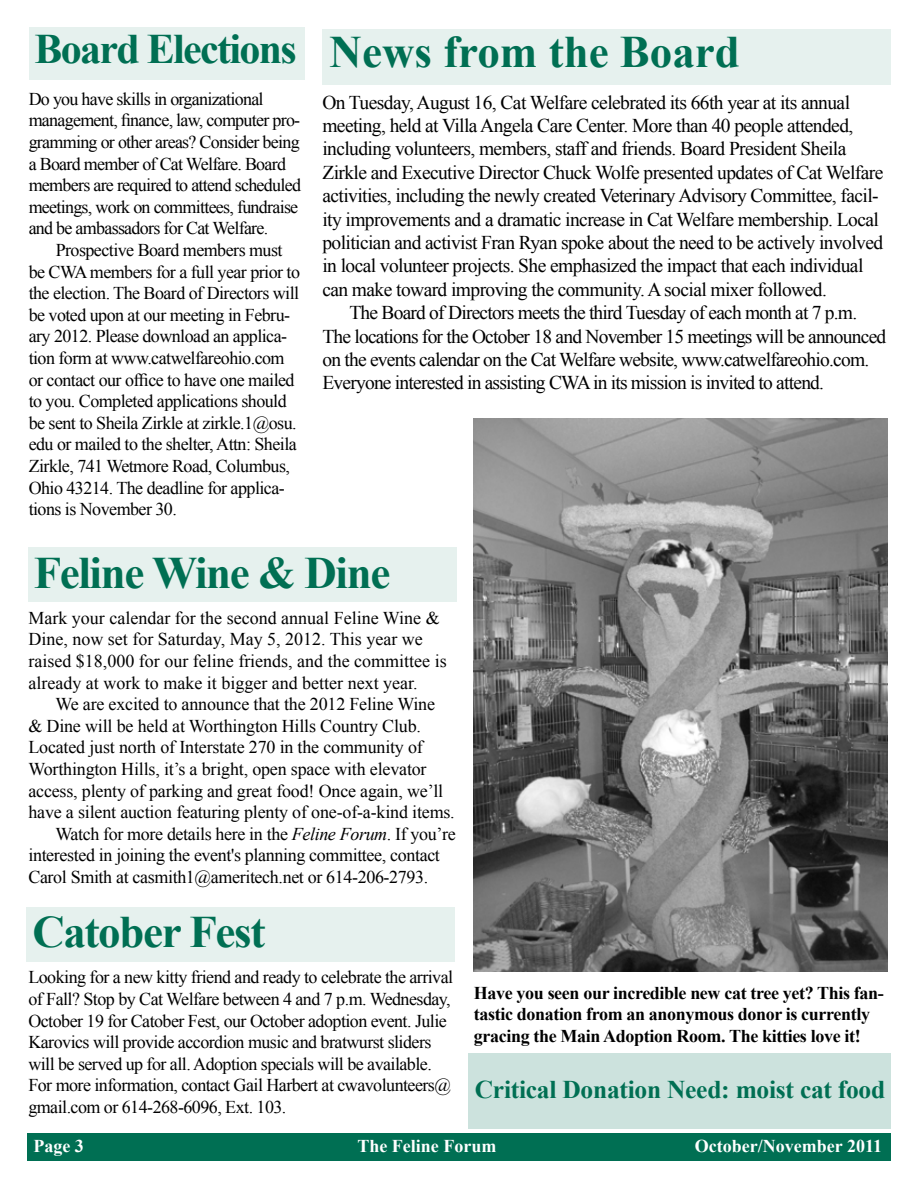
<style>
.page{position:relative;width:918px;height:1188px;background:#fff}
.page>*{position:absolute;margin:0;border:0;box-sizing:border-box;transform-origin:0 0}
.t1{font:700 45px "Times New Roman";letter-spacing:-.03em;color:#006f53}
.t2{font:700 45px "Times New Roman";color:#006f53}
.t3{font:700 42px "Times New Roman";letter-spacing:-.04em;color:#006f53}
.t4{font:700 25.5px "Times New Roman";letter-spacing:-.01em;color:#006f53}
.t5{font:19.5px/23.4px "Times New Roman";letter-spacing:-.03em;color:#000}
.t6{font:18px/21.6px "Times New Roman";letter-spacing:-.03em;color:#000}
.t7{font:18px "Times New Roman";letter-spacing:-.01em;color:#000}
.t8{font:18px/21.6px "Times New Roman";color:#000}
.t9{font:700 18px/21.6px "Times New Roman";letter-spacing:-.02em;color:#000}
.t10{font:700 18px "Times New Roman";color:#fff}
.s1{font-style:italic}
</style>
<div class="page">
<div style="left:27px;top:1133px;width:864px;height:28px;background:#006f53"></div>
<div style="left:322px;top:29px;width:569px;height:55px;background:#e6f1ee"></div>
<div style="left:28px;top:548px;width:428px;height:54px;background:#e6f1ee"></div>
<div style="left:29px;top:27px;width:276px;height:52px;background:#e6f1ee"></div>
<img style="left:474px;top:418px;width:413px;height:553px">
<div style="left:27px;top:907px;width:428px;height:54px;background:#e6f1ee"></div>
<div style="left:468px;top:1053px;width:423px;height:76px;background:#cce2dd"></div>
<h2 class="t3" style="left:35px;top:20px;width:264px">Board Elections</h2>
<p class="t6" style="left:29px;top:88px;width:274px">Do you have skills in organizational management, finance, law, computer pro&shy;gramming or other areas? Consider being a Board member of Cat Welfare. Board members are required to attend scheduled meetings, work on committees, fundraise and be ambassadors for Cat Welfare.</p>
<p class="t6" style="left:29px;top:239px;width:273px;text-indent:27px">Prospective Board members must be CWA members for a full year prior to the election. The Board of Directors will be voted upon at our meeting in Febru&shy;ary 2012. Please download an applica&shy;tion form at www.catwelfareohio.com or contact our office to have one mailed to you. Completed applications should be sent to Sheila Zirkle at zirkle.1@osu. edu or mailed to the shelter, Attn: Sheila Zirkle, 741 Wetmore Road, Columbus, Ohio 43214. The deadline for applica&shy;tions is November 30.</p>
<h1 class="t2" style="left:330px;top:21px;width:412px">News from the Board</h1>
<p class="t5" style="left:322px;top:90px;width:563px">On Tuesday, August 16, Cat Welfare celebrated its 66th year at its annual meeting, held at Villa Angela Care Center. More than 40 people attended, including volunteers, members, staff and friends. Board President Sheila Zirkle and Executive Director Chuck Wolfe presented updates of Cat Welfare activities, including the newly created Veterinary Advisory Committee, facil&shy;ity improvements and a dramatic increase in Cat Welfare membership. Local politician and activist Fran Ryan spoke about the need to be actively involved in local volunteer projects. She emphasized the impact that each individual can make toward improving the community. A social mixer followed.</p>
<p class="t5" style="left:322px;top:301px;width:565px;text-indent:27px">The Board of Directors meets the third Tuesday of each month at 7 p.m.<br>The locations for the October 18 and November 15 meetings will be announced on the events calendar on the Cat Welfare website, www.catwelfareohio.com.<br>Everyone interested in assisting CWA in its mission is invited to attend.</p>
<h1 class="t1" style="left:34px;top:542px;width:358px">Feline Wine &amp; Dine</h1>
<p class="t8" style="left:28px;top:607px;width:420px">Mark your calendar for the second annual Feline Wine &amp; Dine, now set for Saturday, May 5, 2012. This year we raised $18,000 for our feline friends, and the committee is already at work to make it bigger and better next year.</p>
<p class="t7" style="left:55px;top:692px;width:381px">We are excited to announce that the 2012 Feline Wine</p>
<p class="t7" style="left:28px;top:714px;width:394px">&amp; Dine will be held at Worthington Hills Country Club.</p>
<p class="t7" style="left:28px;top:735px;width:396px">Located just north of Interstate 270 in the community of</p>
<p class="t7" style="left:28px;top:757px;width:400px">Worthington Hills, it’s a bright, open space with elevator</p>
<p class="t7" style="left:28px;top:778px;width:416px">access, plenty of parking and great food! Once again, we’ll</p>
<p class="t7" style="left:28px;top:800px;width:428px">have a silent auction featuring plenty of one-of-a-kind items.</p>
<p class="t6" style="left:55px;top:823px;width:402px">Watch for more details here in the <span class="s1">Feline Forum</span>. If you’re</p>
<p class="t6" style="left:28px;top:844px;width:413px">interested in joining the event's planning committee, contact</p>
<p class="t6" style="left:28px;top:866px;width:401px">Carol Smith at casmith1@ameritech.net or 614-206-2793.</p>
<h1 class="t1" style="left:32px;top:901px;width:235px">Catober Fest</h1>
<p class="t6" style="left:28px;top:966px;width:426px">Looking for a new kitty friend and ready to celebrate the arrival of Fall? Stop by Cat Welfare between 4 and 7 p.m. Wednesday, October 19 for Catober Fest, our October adoption event. Julie Karovics will provide accordion music and bratwurst sliders will be served up for all. Adoption specials will be available.<br>For more information, contact Gail Harbert at cwavolunteers@ gmail.com or 614-268-6096, Ext. 103.</p>
<p class="t9" style="left:474px;top:981px;width:411px">Have you seen our incredible new cat tree yet? This fan&shy;tastic donation from an anonymous donor is currently gracing the Main Adoption Room. The kitties love it!</p>
<h3 class="t4" style="left:475px;top:1072px;width:412px">Critical Donation Need: moist cat food</h3>
<p class="t10" style="left:33px;top:1133px;width:52px">Page 3</p>
<p class="t10" style="left:357px;top:1133px;width:140px">The Feline Forum</p>
<p class="t10" style="left:695px;top:1133px;width:189px">October/November 2011</p>
</div>
